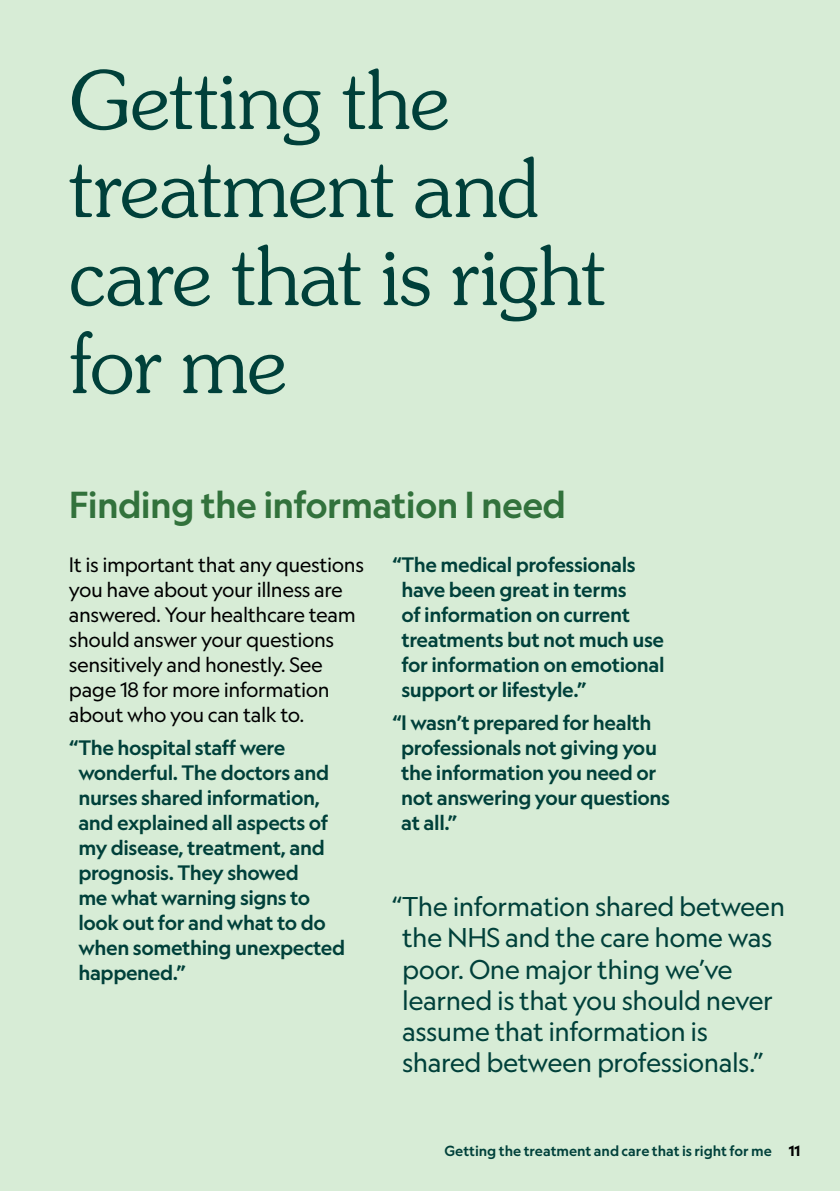
<style>
.page{position:relative;width:840px;height:1191px;background:#fff}
.page>*{position:absolute;margin:0;border:0;box-sizing:border-box;transform-origin:0 0}
.t1{font:300 80px/88px "Souvenir Std";letter-spacing:-.01em;color:#00403a}
.t2{font:500 36px "Geograph";letter-spacing:-.02em;color:#32723c}
.t3{font:26px/31.2px "Geograph";letter-spacing:-.025em;color:#00403a}
.t4{font:500 20px/25px "Geograph";letter-spacing:-.02em;color:#00403a}
.t5{font:20px/25px "Geograph";letter-spacing:-.025em;color:#000}
.t6{font:500 14px "Geograph";letter-spacing:-.005em;color:#00403a}
.s1{font-weight:700;color:#000}
</style>
<div class="page">
<div style="left:0;top:0;width:839px;height:1191px;background:#d7ecd6"></div>
<h1 class="t1" style="left:69px;top:57px;width:537px">Getting the treatment and care that is right for me</h1>
<h2 class="t2" style="left:69px;top:482px;width:498px">Finding the information I need</h2>
<p class="t5" style="left:69px;top:551px;width:296px">It is important that any questions you have about your illness are answered. Your healthcare team should answer your questions sensitively and honestly. See page 18 for more information about who you can talk to.</p>
<p class="t4" style="left:78px;top:734px;width:268px;text-indent:-9px">“The hospital staff were wonderful. The doctors and nurses shared information, and explained all aspects of my disease, treatment, and prognosis. They showed<br>me what warning signs to look out for and what to do when something unexpected happened.”</p>
<p class="t4" style="left:401px;top:551px;width:264px;text-indent:-9px">“The medical professionals have been great in terms<br>of information on current treatments but not much use for information on emotional support or lifestyle.”</p>
<p class="t4" style="left:401px;top:709px;width:270px;text-indent:-9px">“I wasn’t prepared for health professionals not giving you the information you need or not answering your questions at all.”</p>
<h3 class="t3" style="left:402px;top:890px;width:384px;text-indent:-11px">“The information shared between the NHS and the care home was poor. One major thing we’ve learned is that you should never assume that information is shared between professionals.”</h3>
<p class="t6" style="left:444px;top:1142px;width:357px">Getting the treatment and care that is right for me <span class="s1">11</span></p>
</div>
